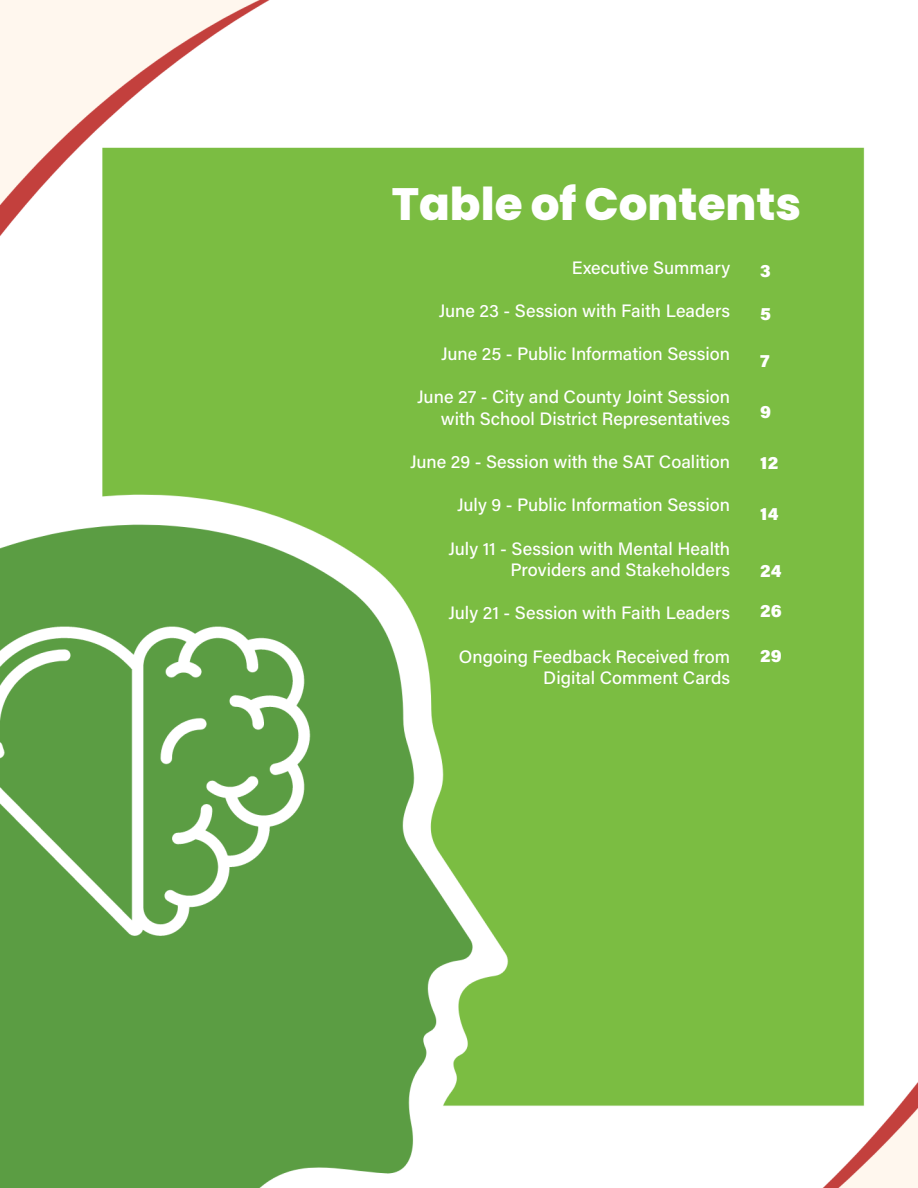
<style>
.page{position:relative;width:918px;height:1188px;background:#fff}
.page>*{position:absolute;margin:0;border:0;box-sizing:border-box;transform-origin:0 0}
.t1{font:800 45.3px "Poppins";color:#fff}
.t2{font:500 18px "Acumin Pro";color:#fff}
.t3{font:900 18px "Acumin Pro";color:#fff}
</style>
<div class="page">
<img style="left:0;top:0;width:918px;height:1188px">
<p class="t1" style="left:392px;top:178px;width:411px">Table of Contents</p>
<p class="t2" style="left:572px;top:255px;width:160px">Executive Summary</p>
<p class="t2" style="left:439px;top:298px;width:293px">June 23 - Session with Faith Leaders</p>
<p class="t2" style="left:441px;top:341px;width:291px">June 25 - Public Information Session</p>
<p class="t2" style="left:417px;top:385px;width:315px">June 27 - City and County Joint Session</p>
<p class="t2" style="left:441px;top:406px;width:291px">with School District Representatives</p>
<p class="t2" style="left:410px;top:449px;width:322px">June 29 - Session with the SAT Coalition</p>
<p class="t2" style="left:457px;top:493px;width:275px">July 9 - Public Information Session</p>
<p class="t2" style="left:448px;top:536px;width:283px">July 11 - Session with Mental Health</p>
<p class="t2" style="left:510px;top:557px;width:221px">Providers and Stakeholders</p>
<p class="t2" style="left:448px;top:601px;width:283px">July 21 - Session with Faith Leaders</p>
<p class="t2" style="left:459px;top:644px;width:273px">Ongoing Feedback Received from</p>
<p class="t2" style="left:543px;top:665px;width:189px">Digital Comment Cards</p>
<p class="t3" style="left:760px;top:258px;width:12px">3</p>
<p class="t3" style="left:760px;top:301px;width:12px">5</p>
<p class="t3" style="left:760px;top:348px;width:11px">7</p>
<p class="t3" style="left:760px;top:399px;width:13px">9</p>
<p class="t3" style="left:760px;top:450px;width:19px">12</p>
<p class="t3" style="left:760px;top:501px;width:20px">14</p>
<p class="t3" style="left:760px;top:558px;width:23px">24</p>
<p class="t3" style="left:760px;top:598px;width:23px">26</p>
<p class="t3" style="left:760px;top:643px;width:23px">29</p>
</div>
